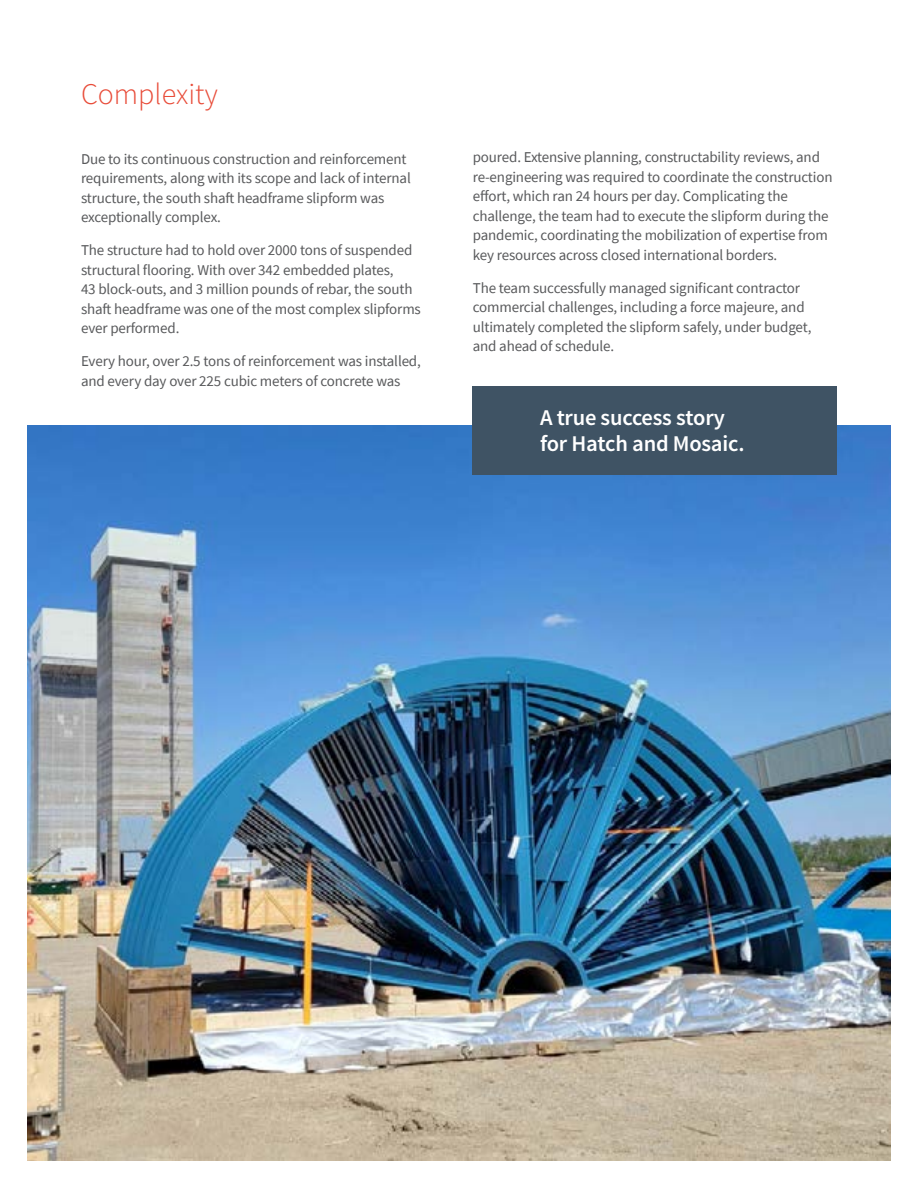
<style>
.page{position:relative;width:918px;height:1188px;background:#fff}
.page>*{position:absolute;margin:0;border:0;box-sizing:border-box;transform-origin:0 0}
.t1{font:300 30px "Source Sans Pro";color:#e84b38}
.t2{font:600 22.5px/25.5px "Source Sans Pro";letter-spacing:-.01em;color:#fff}
.t3{font:15px/19.5px "Source Sans Pro";letter-spacing:-.01em;color:#58595b}
</style>
<div class="page">
<img style="left:27px;top:426px;width:864px;height:735px">
<div style="left:472px;top:387px;width:365px;height:88px;background:#3f5364"></div>
<h1 class="t1" style="left:81px;top:75px;width:138px">Complexity</h1>
<p class="t3" style="left:81px;top:149px;width:331px">Due to its continuous construction and reinforcement requirements, along with its scope and lack of internal structure, the south shaft headframe slipform was exceptionally complex.</p>
<p class="t3" style="left:81px;top:240px;width:341px">The structure had to hold over 2000 tons of suspended structural flooring. With over 342 embedded plates,<br>43 block-outs, and 3 million pounds of rebar, the south shaft headframe was one of the most complex slipforms ever performed.</p>
<p class="t3" style="left:81px;top:351px;width:341px">Every hour, over 2.5 tons of reinforcement was installed, and every day over 225 cubic meters of concrete was</p>
<p class="t3" style="left:473px;top:148px;width:361px">poured. Extensive planning, constructability reviews, and re-engineering was required to coordinate the construction effort, which ran 24 hours per day. Complicating the challenge, the team had to execute the slipform during the pandemic, coordinating the mobilization of expertise from key resources across closed international borders.</p>
<p class="t3" style="left:473px;top:278px;width:340px">The team successfully managed significant contractor commercial challenges, including a force majeure, and ultimately completed the slipform safely, under budget, and ahead of schedule.</p>
<h2 class="t2" style="left:540px;top:406px;width:206px">A true success story for Hatch and Mosaic.</h2>
</div>
